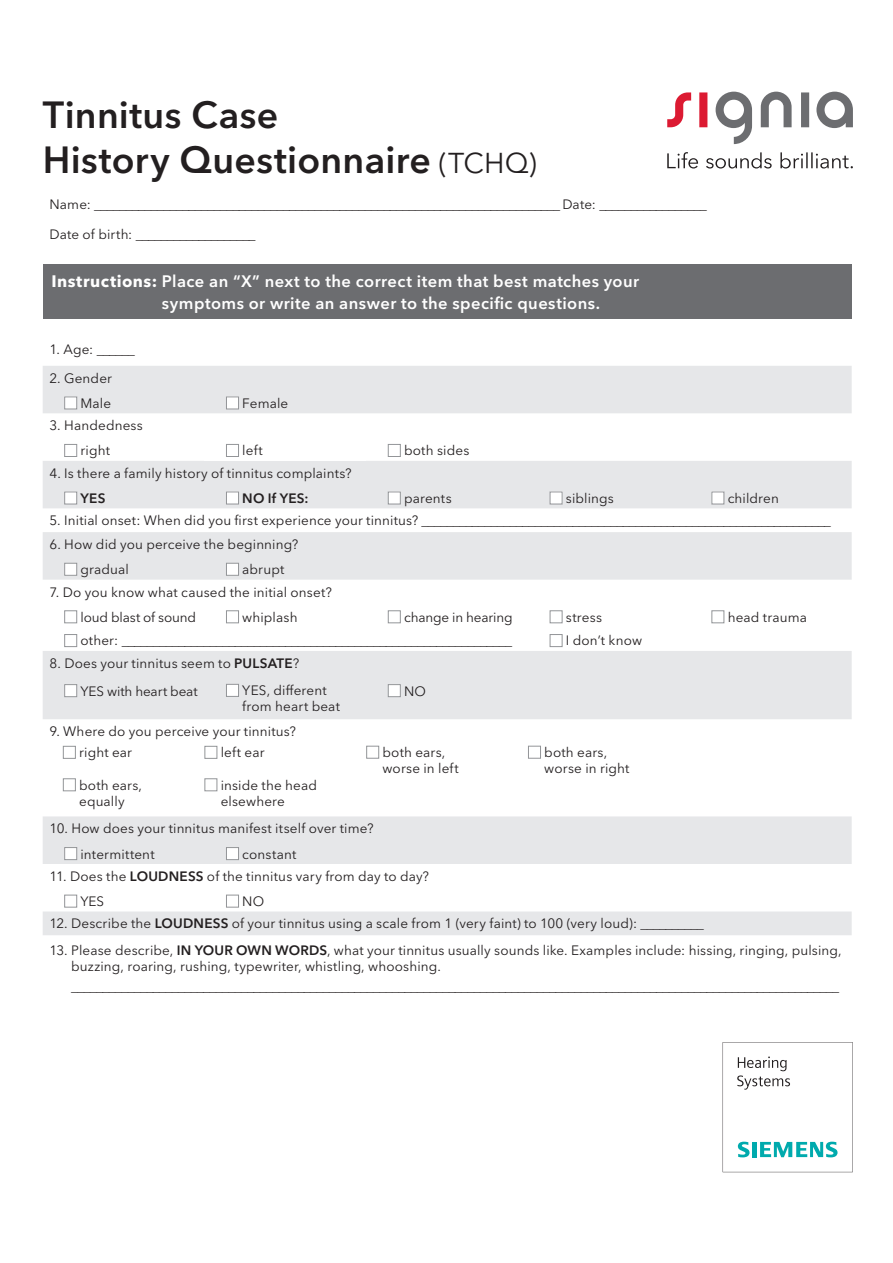
<style>
.page{position:relative;width:893px;height:1263px;background:#fff}
.page>*{position:absolute;margin:0;border:0;box-sizing:border-box;transform-origin:0 0}
.t1{font:600 37.5px/45px "Avenir Next W1 G";letter-spacing:.01em;color:#231f20}
.t2{font:600 16.5px/22.5px "Avenir Next W1 G";letter-spacing:.025em;color:#fff}
.t3{font:13.5px/25px "Avenir Next W1 G";letter-spacing:.01em;color:#231f20}
.t4{font:13.5px "Avenir Next W1 G";letter-spacing:-.01em;color:#231f20}
.t5{font:600 13.5px "Avenir Next W1 G";letter-spacing:.02em;color:#231f20}
.s1{font-weight:400;font-size:28.5px}
.s2{font-weight:700}
.s3{font-weight:600}
</style>
<div class="page">
<svg style="left:716px;top:92px;width:137px;height:52px"></svg>
<svg style="left:667px;top:92px;width:40px;height:35px"></svg>
<svg style="left:667px;top:152px;width:186px;height:17px"></svg>
<svg style="left:723px;top:1042px;width:130px;height:130px"></svg>
<div style="left:43px;top:265px;width:809px;height:54px;background:#6c6d70"></div>
<svg style="left:43px;top:366px;width:809px;height:569px"></svg>
<div style="left:204px;top:437px;width:162px;height:24px;background:#fff"></div>
<div style="left:65px;top:397px;width:12px;height:12px;background:#fff"></div>
<div style="left:64px;top:396px;width:13px;height:13px;border:1px solid #939598"></div>
<div style="left:226px;top:397px;width:13px;height:12px;background:#fff"></div>
<div style="left:226px;top:396px;width:13px;height:13px;border:1px solid #939598"></div>
<div style="left:64px;top:444px;width:13px;height:13px;border:1px solid #939598"></div>
<div style="left:226px;top:444px;width:13px;height:13px;border:1px solid #939598"></div>
<div style="left:388px;top:444px;width:13px;height:13px;border:1px solid #939598"></div>
<div style="left:65px;top:492px;width:12px;height:12px;background:#fff"></div>
<div style="left:64px;top:492px;width:13px;height:12px;border:1px solid #939598"></div>
<div style="left:226px;top:492px;width:13px;height:12px;background:#fff"></div>
<div style="left:226px;top:492px;width:13px;height:12px;border:1px solid #939598"></div>
<div style="left:388px;top:492px;width:12px;height:12px;background:#fff"></div>
<div style="left:388px;top:492px;width:13px;height:12px;border:1px solid #939598"></div>
<div style="left:550px;top:492px;width:12px;height:12px;background:#fff"></div>
<div style="left:550px;top:492px;width:12px;height:12px;border:1px solid #939598"></div>
<div style="left:712px;top:492px;width:12px;height:12px;background:#fff"></div>
<div style="left:711px;top:492px;width:13px;height:12px;border:1px solid #939598"></div>
<div style="left:65px;top:563px;width:12px;height:12px;background:#fff"></div>
<div style="left:64px;top:563px;width:13px;height:13px;border:1px solid #939598"></div>
<div style="left:226px;top:563px;width:13px;height:12px;background:#fff"></div>
<div style="left:226px;top:563px;width:13px;height:13px;border:1px solid #939598"></div>
<div style="left:64px;top:610px;width:13px;height:13px;border:1px solid #939598"></div>
<div style="left:226px;top:610px;width:13px;height:13px;border:1px solid #939598"></div>
<div style="left:388px;top:610px;width:13px;height:13px;border:1px solid #939598"></div>
<div style="left:550px;top:610px;width:12px;height:13px;border:1px solid #939598"></div>
<div style="left:711px;top:610px;width:13px;height:13px;border:1px solid #939598"></div>
<div style="left:64px;top:634px;width:13px;height:13px;border:1px solid #939598"></div>
<div style="left:550px;top:634px;width:12px;height:13px;border:1px solid #939598"></div>
<div style="left:65px;top:685px;width:12px;height:12px;background:#fff"></div>
<div style="left:64px;top:684px;width:13px;height:13px;border:1px solid #939598"></div>
<div style="left:226px;top:684px;width:13px;height:12px;background:#fff"></div>
<div style="left:226px;top:684px;width:13px;height:13px;border:1px solid #939598"></div>
<div style="left:388px;top:685px;width:12px;height:12px;background:#fff"></div>
<div style="left:388px;top:684px;width:13px;height:13px;border:1px solid #939598"></div>
<div style="left:63px;top:746px;width:13px;height:13px;border:1px solid #939598"></div>
<div style="left:204px;top:746px;width:13px;height:13px;border:1px solid #939598"></div>
<div style="left:366px;top:746px;width:13px;height:13px;border:1px solid #939598"></div>
<div style="left:528px;top:746px;width:13px;height:13px;border:1px solid #939598"></div>
<div style="left:63px;top:778px;width:13px;height:13px;border:1px solid #939598"></div>
<div style="left:204px;top:778px;width:13px;height:13px;border:1px solid #939598"></div>
<div style="left:65px;top:847px;width:12px;height:13px;background:#fff"></div>
<div style="left:64px;top:847px;width:13px;height:13px;border:1px solid #939598"></div>
<div style="left:226px;top:847px;width:13px;height:13px;background:#fff"></div>
<div style="left:226px;top:847px;width:13px;height:13px;border:1px solid #939598"></div>
<div style="left:64px;top:895px;width:13px;height:12px;border:1px solid #939598"></div>
<div style="left:226px;top:895px;width:13px;height:12px;border:1px solid #939598"></div>
<h1 class="t1" style="left:43px;top:92px;width:496px">Tinnitus Case<br>History Questionnaire <span class="s1">(TCHQ)</span></h1>
<p class="t3" style="left:49px;top:192px;width:659px">Name: __________________________________________________________________________ Date: _________________</p>
<p class="t3" style="left:49px;top:222px;width:208px">Date of birth: ___________________</p>
<p class="t2" style="left:162px;top:269px;width:479px;text-indent:-111px"><span class="s2">Instructions:</span> Place an “X” next to the correct item that best matches your symptoms or write an answer to the specific questions.</p>
<p class="t3" style="left:49px;top:337px;width:87px">1. Age: ______</p>
<p class="t3" style="left:49px;top:366px;width:64px;text-align:right">2. Gender<br>Male</p>
<p class="t3" style="left:242px;top:391px;width:48px">Female</p>
<p class="t3" style="left:49px;top:413px;width:95px;text-align:center">3. Handedness right</p>
<p class="t3" style="left:242px;top:438px;width:22px">left</p>
<p class="t3" style="left:404px;top:438px;width:67px">both sides</p>
<p class="t3" style="left:49px;top:461px;width:304px">4. Is there a family history of tinnitus complaints?</p>
<p class="t5" style="left:80px;top:490px;width:27px">YES</p>
<p class="t5" style="left:242px;top:490px;width:68px">NO If YES:</p>
<p class="t3" style="left:404px;top:486px;width:49px">parents</p>
<p class="t3" style="left:566px;top:486px;width:50px">siblings</p>
<p class="t3" style="left:728px;top:486px;width:53px">children</p>
<p class="t3" style="left:49px;top:508px;width:783px">5. Initial onset: When did you first experience your tinnitus? _________________________________________________________________</p>
<p class="t3" style="left:80px;top:532px;width:219px;text-indent:-31px">6. How did you perceive the beginning? gradual</p>
<p class="t3" style="left:242px;top:557px;width:44px">abrupt</p>
<p class="t3" style="left:80px;top:579px;width:253px;text-indent:-31px">7. Do you know what caused the initial onset? loud blast of sound</p>
<p class="t3" style="left:242px;top:604px;width:57px">whiplash</p>
<p class="t4" style="left:404px;top:609px;width:110px">change in hearing</p>
<p class="t3" style="left:566px;top:604px;width:38px">stress</p>
<p class="t3" style="left:728px;top:604px;width:81px">head trauma</p>
<p class="t3" style="left:80px;top:628px;width:433px">other: ______________________________________________________________</p>
<p class="t3" style="left:566px;top:628px;width:78px">I don’t know</p>
<p class="t3" style="left:80px;top:649px;width:220px;line-height:27.6px;text-indent:-31px">8. Does your tinnitus seem to <span class="s3">PULSATE</span>?<br>YES with heart beat</p>
<p class="t3" style="left:242px;top:682px;width:99px;line-height:16.2px">YES, different from heart beat</p>
<p class="t3" style="left:404px;top:678px;width:23px">NO</p>
<p class="t3" style="left:79px;top:721px;width:218px;line-height:21px;text-indent:-30px">9. Where do you perceive your tinnitus? right ear</p>
<p class="t3" style="left:221px;top:740px;width:45px">left ear</p>
<p class="t3" style="left:382px;top:744px;width:78px;line-height:16.2px">both ears, worse in left</p>
<p class="t3" style="left:544px;top:744px;width:87px;line-height:16.2px">both ears, worse in right</p>
<p class="t3" style="left:79px;top:777px;width:64px;line-height:16.2px">both ears, equally</p>
<p class="t3" style="left:221px;top:777px;width:98px;line-height:16.2px">inside the head elsewhere</p>
<p class="t3" style="left:80px;top:816px;width:295px;text-indent:-31px">10. How does your tinnitus manifest itself over time? intermittent</p>
<p class="t3" style="left:242px;top:841px;width:56px">constant</p>
<p class="t3" style="left:80px;top:864px;width:350px;text-indent:-31px">11. Does the <span class="s3">LOUDNESS</span> of the tinnitus vary from day to day?<br>YES</p>
<p class="t3" style="left:242px;top:889px;width:23px">NO</p>
<p class="t3" style="left:49px;top:911px;width:656px">12. Describe the <span class="s3">LOUDNESS</span> of your tinnitus using a scale from 1 (very faint) to 100 (very loud): __________</p>
<p class="t3" style="left:71px;top:942px;width:772px;line-height:16.2px;text-indent:-22px">13. Please describe, <span class="s3">IN YOUR OWN WORDS</span>, what your tinnitus usually sounds like. Examples include: hissing, ringing, pulsing, buzzing, roaring, rushing, typewriter, whistling, whooshing.</p>
<p class="t3" style="left:71px;top:974px;width:769px">__________________________________________________________________________________________________________________________</p>
</div>
